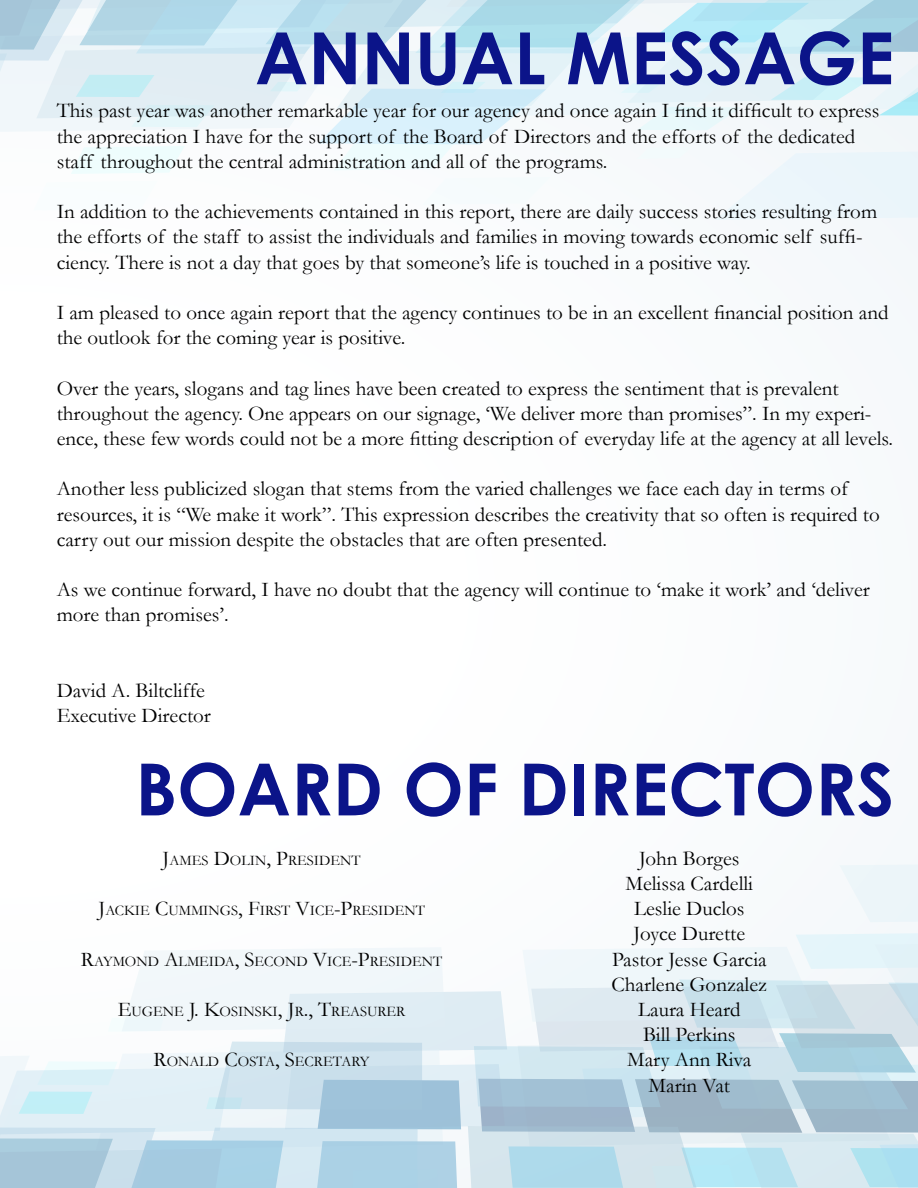
<style>
.page{position:relative;width:918px;height:1188px;background:#fff}
.page>*{position:absolute;margin:0;border:0;box-sizing:border-box;transform-origin:0 0}
.t1{font:700 72px "Century Gothic";color:#0b1489}
.t2{font:21px/25.2px "Garamond";color:#000}
.t3{font:14.7px "Garamond";color:#000}
.s1{font-size:21px}
</style>
<div class="page">
<svg style="left:0;top:0;width:918px;height:220px"></svg>
<svg style="left:839px;top:865px;width:79px;height:57px"></svg>
<svg style="left:0;top:933px;width:918px;height:255px"></svg>
<h1 class="t1" style="left:255px;top:3px;width:641px">ANNUAL MESSAGE</h1>
<p class="t2" style="left:57px;top:98px;width:824px">This past year was another remarkable year for our agency and once again I find it difficult to express the appreciation I have for the support of the Board of Directors and the efforts of the dedicated staff throughout the central administration and all of the programs.</p>
<p class="t2" style="left:57px;top:198px;width:822px">In addition to the achievements contained in this report, there are daily success stories resulting from the efforts of the staff to assist the individuals and families in moving towards economic self suffi&shy;ciency. There is not a day that goes by that someone’s life is touched in a positive way.</p>
<p class="t2" style="left:57px;top:299px;width:833px">I am pleased to once again report that the agency continues to be in an excellent financial position and the outlook for the coming year is positive.</p>
<p class="t2" style="left:57px;top:375px;width:838px">Over the years, slogans and tag lines have been created to express the sentiment that is prevalent throughout the agency. One appears on our signage, ‘We deliver more than promises”. In my experi&shy;ence, these few words could not be a more fitting description of everyday life at the agency at all levels.</p>
<p class="t2" style="left:57px;top:476px;width:825px">Another less publicized slogan that stems from the varied challenges we face each day in terms of resources, it is “We make it work”. This expression describes the creativity that so often is required to carry out our mission despite the obstacles that are often presented.</p>
<p class="t2" style="left:57px;top:576px;width:815px">As we continue forward, I have no doubt that the agency will continue to ‘make it work’ and ‘deliver more than promises’.</p>
<p class="t2" style="left:57px;top:677px;width:156px">David A. Biltcliffe<br>Executive Director</p>
<h1 class="t1" style="left:135px;top:735px;width:760px">BOARD OF DIRECTORS</h1>
<p class="t3" style="left:163px;top:850px;width:199px"><span class="s1">J</span>AMES <span class="s1">D</span>OLIN<span class="s1">, P</span>RESIDENT</p>
<p class="t3" style="left:98px;top:901px;width:328px"><span class="s1">J</span>ACKIE <span class="s1">C</span>UMMINGS<span class="s1">, F</span>IRST <span class="s1">V</span>ICE<span class="s1">-P</span>RESIDENT</p>
<p class="t3" style="left:81px;top:951px;width:363px"><span class="s1">R</span>AYMOND <span class="s1">A</span>LMEIDA<span class="s1">, S</span>ECOND <span class="s1">V</span>ICE<span class="s1">-P</span>RESIDENT</p>
<p class="t3" style="left:118px;top:1001px;width:289px"><span class="s1">E</span>UGENE <span class="s1">J. K</span>OSINSKI<span class="s1">, J</span>R<span class="s1">., T</span>REASURER</p>
<p class="t3" style="left:154px;top:1052px;width:217px"><span class="s1">R</span>ONALD <span class="s1">C</span>OSTA<span class="s1">, S</span>ECRETARY</p>
<p class="t2" style="left:612px;top:845px;width:157px;text-align:center">John Borges<br>Melissa Cardelli<br>Leslie Duclos<br>Joyce Durette<br>Pastor Jesse Garcia<br>Charlene Gonzalez<br>Laura Heard<br>Bill Perkins<br>Mary Ann Riva<br>Marin Vat</p>
</div>
